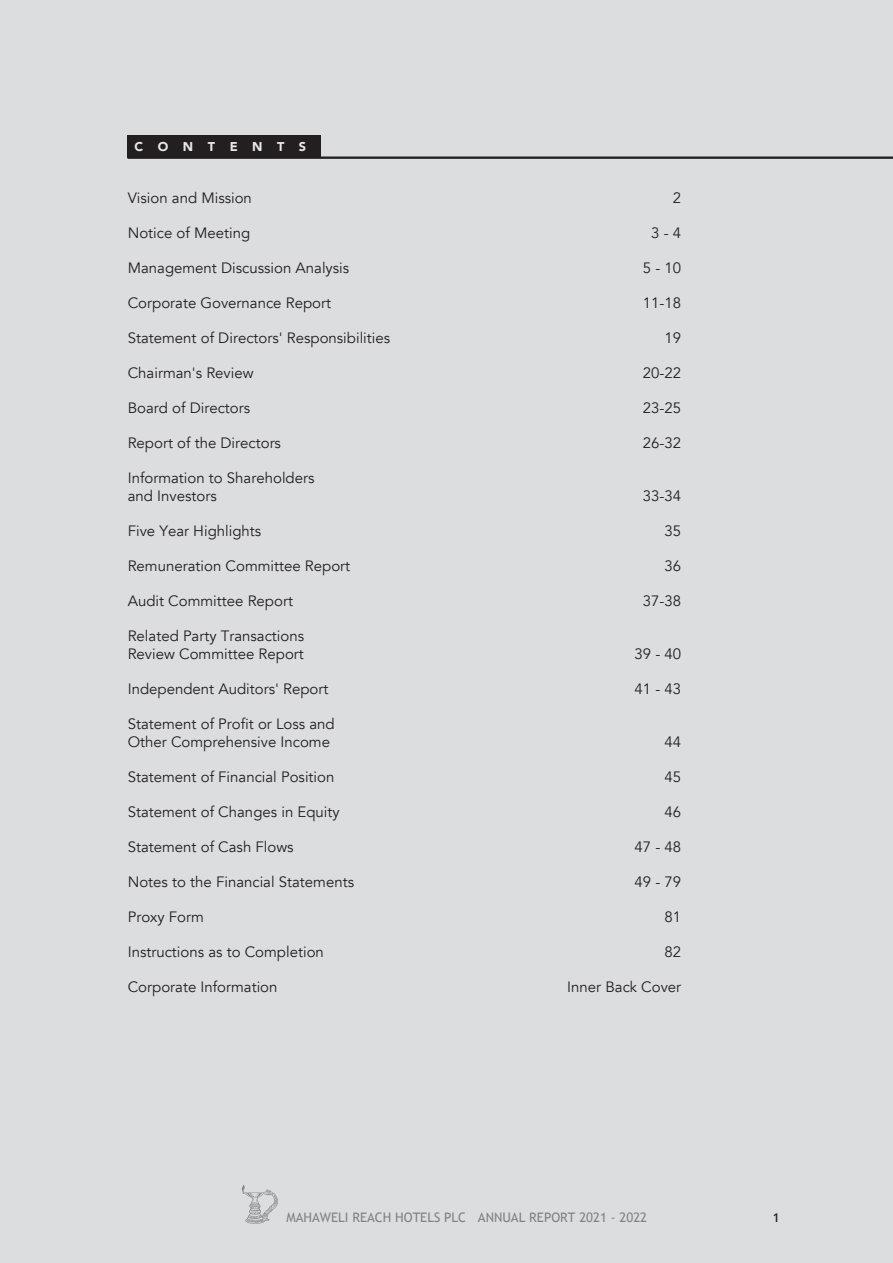
<style>
.page{position:relative;width:893px;height:1263px;background:#dcdddf}
.page>*{position:absolute;margin:0;border:0;box-sizing:border-box;transform-origin:0 0}
.t1{font:15px/18px "Avenir";color:#231f20}
.t2{font:13.2px "Trebuchet MS";color:#808285}
.t3{font:900 12.75px "Avenir";letter-spacing:1.14em;color:#e6e7e9}
.t4{font:600 12px "Open Sans";color:#231f20}
</style>
<div class="page">
<div style="left:128px;top:135px;width:193px;height:22px;background:#231f20"></div>
<hr style="left:128px;top:157px;width:765px;height:2px;background:#231f20">
<svg style="left:242px;top:1185px;width:36px;height:39px"></svg>
<p class="t3" style="left:135px;top:136px;width:173px">CONTENTS</p>
<p class="t1" style="left:128px;top:189px;width:126px">Vision and Mission</p>
<p class="t1" style="left:673px;top:189px;width:10px">2</p>
<p class="t1" style="left:128px;top:224px;width:124px">Notice of Meeting</p>
<p class="t1" style="left:651px;top:224px;width:32px">3 - 4</p>
<p class="t1" style="left:128px;top:259px;width:223px">Management Discussion Analysis</p>
<p class="t1" style="left:643px;top:259px;width:40px">5 - 10</p>
<p class="t1" style="left:128px;top:294px;width:205px">Corporate Governance Report</p>
<p class="t1" style="left:643px;top:294px;width:40px">11-18</p>
<p class="t1" style="left:128px;top:329px;width:264px">Statement of Directors' Responsibilities</p>
<p class="t1" style="left:665px;top:329px;width:18px">19</p>
<p class="t1" style="left:128px;top:364px;width:127px">Chairman's Review</p>
<p class="t1" style="left:643px;top:364px;width:40px">20-22</p>
<p class="t1" style="left:128px;top:399px;width:124px">Board of Directors</p>
<p class="t1" style="left:643px;top:399px;width:40px">23-25</p>
<p class="t1" style="left:128px;top:434px;width:155px">Report of the Directors</p>
<p class="t1" style="left:643px;top:434px;width:40px">26-32</p>
<p class="t1" style="left:128px;top:469px;width:188px">Information to Shareholders and Investors</p>
<p class="t1" style="left:643px;top:487px;width:40px">33-34</p>
<p class="t1" style="left:128px;top:522px;width:135px">Five Year Highlights</p>
<p class="t1" style="left:665px;top:522px;width:18px">35</p>
<p class="t1" style="left:128px;top:557px;width:224px">Remuneration Committee Report</p>
<p class="t1" style="left:665px;top:557px;width:18px">36</p>
<p class="t1" style="left:128px;top:592px;width:167px">Audit Committee Report</p>
<p class="t1" style="left:643px;top:592px;width:40px">37-38</p>
<p class="t1" style="left:128px;top:627px;width:178px">Related Party Transactions<br>Review Committee Report</p>
<p class="t1" style="left:635px;top:645px;width:48px">39 - 40</p>
<p class="t1" style="left:128px;top:680px;width:202px">Independent Auditors' Report</p>
<p class="t1" style="left:635px;top:680px;width:48px">41 - 43</p>
<p class="t1" style="left:128px;top:715px;width:208px">Statement of Profit or Loss and<br>Other Comprehensive Income</p>
<p class="t1" style="left:665px;top:733px;width:18px">44</p>
<p class="t1" style="left:128px;top:768px;width:208px">Statement of Financial Position</p>
<p class="t1" style="left:665px;top:768px;width:18px">45</p>
<p class="t1" style="left:128px;top:803px;width:213px">Statement of Changes in Equity</p>
<p class="t1" style="left:665px;top:803px;width:18px">46</p>
<p class="t1" style="left:128px;top:838px;width:167px">Statement of Cash Flows</p>
<p class="t1" style="left:635px;top:838px;width:48px">47 - 48</p>
<p class="t1" style="left:128px;top:873px;width:228px">Notes to the Financial Statements</p>
<p class="t1" style="left:635px;top:873px;width:48px">49 - 79</p>
<p class="t1" style="left:128px;top:908px;width:78px">Proxy Form</p>
<p class="t1" style="left:665px;top:908px;width:18px">81</p>
<p class="t1" style="left:128px;top:943px;width:198px">Instructions as to Completion</p>
<p class="t1" style="left:665px;top:943px;width:18px">82</p>
<p class="t1" style="left:128px;top:978px;width:151px">Corporate Information</p>
<p class="t1" style="left:567px;top:978px;width:115px">Inner Back Cover</p>
<p class="t2" style="left:287px;top:1210px;width:362px">MAHAWELI REACH HOTELS PLC ANNUAL REPORT 2021 - 2022</p>
<p class="t4" style="left:773px;top:1209px;width:8px">1</p>
</div>
